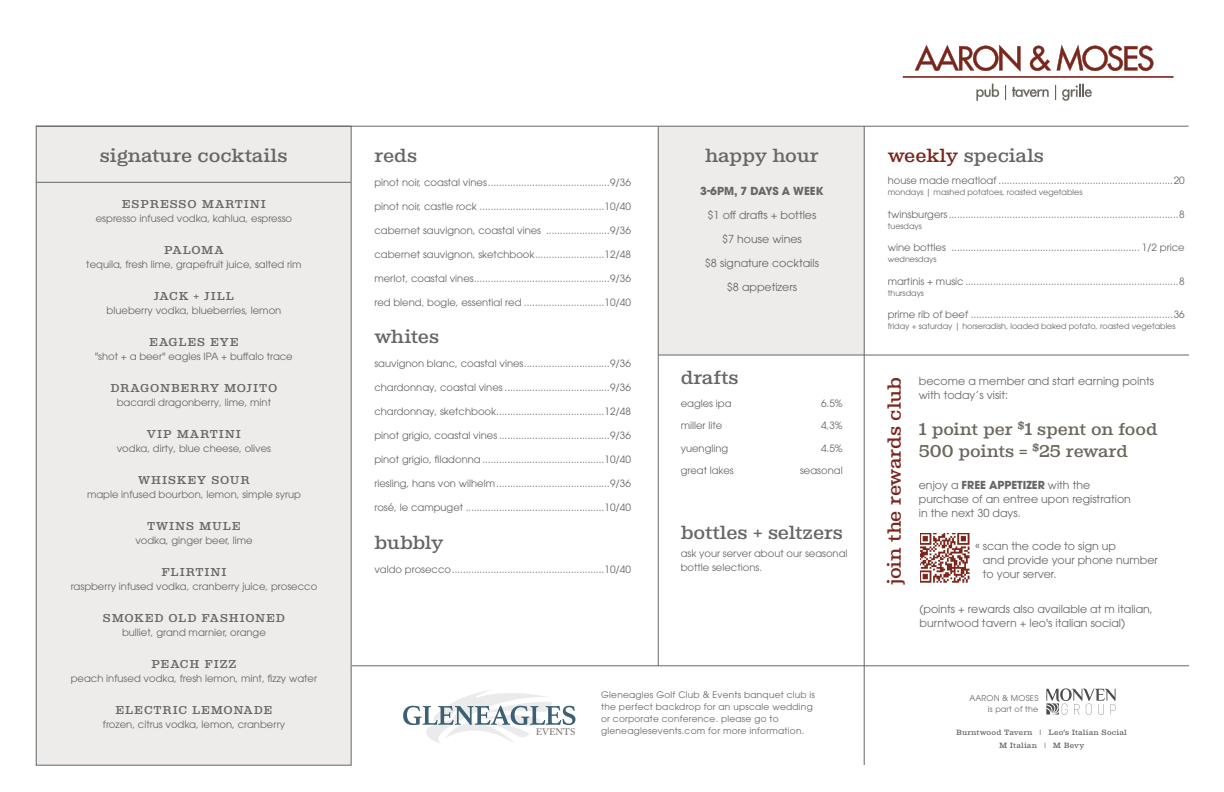
<style>
.page{position:relative;width:1224px;height:792px;background:#fff}
.page>*{position:absolute;margin:0;border:0;box-sizing:border-box;transform-origin:0 0}
.Category_Lower{font:500 20px "Albiona";color:#666}
.t1{font:500 20px "Albiona";color:#7a261c}
.Description{font:500 20px "Albiona";letter-spacing:-.02em;color:#666}
.Category_Lower-2{font:500 20px "Albiona";letter-spacing:-.02em;color:#666}
.Description-2{font:500 18px/22px "Albiona";color:#6b675e}
.Description-3{font:500 12px "Albiona";letter-spacing:.075em;color:#666}
.Description-4{font:11px/14px "ITC Avant Garde Pro";color:#666}
.Description-5{font:700 11px "ITC Avant Garde Pro";color:#666}
.Description-6{font:10px/14px "ITC Avant Garde Pro";color:#666}
.t2{font:600 9.5px "Adobe Caslon Pro";color:#6a655c}
.Item_Description{font:9px/12px "ITC Avant Garde Pro";letter-spacing:.025em;color:#666}
.Item_Description-2{font:8px "ITC Avant Garde Pro";color:#666}
.Item_Description-3{font:500 8px/13px "Albiona";letter-spacing:.025em;color:#666;text-align:center}
.Item_Description-4{font:8px/11px "ITC Avant Garde Pro";letter-spacing:.025em;color:#666;text-align:right}
.s1{color:#7a261c}
.s2{font-weight:700}
</style>
<div class="page">
<div style="left:658px;top:126px;width:206px;height:229px;background:#edecea"></div>
<div style="left:36px;top:126px;width:315px;height:639px;background:#edecea;border:1px solid #666"></div>
<hr style="left:36px;top:126px;width:1153px;height:1px;background:#666">
<hr style="left:864px;top:126px;width:1px;height:639px;background:#666">
<hr style="left:658px;top:355px;width:531px;height:1px;background:#666">
<hr style="left:352px;top:666px;width:837px;height:1px;background:#666">
<svg style="left:915px;top:45px;width:106px;height:27px"></svg>
<svg style="left:1030px;top:46px;width:21px;height:25px"></svg>
<svg style="left:1057px;top:45px;width:96px;height:26px"></svg>
<svg style="left:976px;top:84px;width:23px;height:17px"></svg>
<svg style="left:1005px;top:85px;width:1px;height:15px"></svg>
<svg style="left:1012px;top:87px;width:37px;height:10px"></svg>
<svg style="left:1055px;top:85px;width:1px;height:15px"></svg>
<svg style="left:1062px;top:84px;width:30px;height:17px"></svg>
<hr style="left:903px;top:76px;width:271px;height:2px;background:#7a271c">
<hr style="left:36px;top:182px;width:315px;height:1px;background:#666">
<hr style="left:658px;top:126px;width:1px;height:540px;background:#666">
<svg style="left:1046px;top:688px;width:70px;height:27px"></svg>
<svg style="left:403px;top:690px;width:172px;height:53px"></svg>
<img style="left:921px;top:533px;width:49px;height:50px">
<p class="Category_Lower" style="left:100px;top:144px;width:189px">signature cocktails</p>
<p class="Description-3" style="left:122px;top:197px;width:146px">ESPRESSO MARTINI</p>
<p class="Description-6" style="left:96px;top:211px;width:198px">espresso infused vodka, kahlua, espresso</p>
<p class="Description-3" style="left:164px;top:243px;width:61px">PALOMA</p>
<p class="Description-6" style="left:86px;top:257px;width:217px">tequila, fresh lime, grapefruit juice, salted rim</p>
<p class="Description-3" style="left:154px;top:289px;width:81px">JACK + JILL</p>
<p class="Description-6" style="left:107px;top:303px;width:176px">blueberry vodka, blueberries, lemon</p>
<p class="Description-3" style="left:149px;top:335px;width:91px">EAGLES EYE</p>
<p class="Description-6" style="left:95px;top:349px;width:199px">"shot + a beer" eagles IPA + buffalo trace</p>
<p class="Description-3" style="left:111px;top:381px;width:168px">DRAGONBERRY MOJITO</p>
<p class="Description-6" style="left:117px;top:395px;width:156px">bacardi dragonberry, lime, mint</p>
<p class="Description-3" style="left:147px;top:427px;width:96px">VIP MARTINI</p>
<p class="Description-6" style="left:117px;top:441px;width:156px">vodka, dirty, blue cheese, olives</p>
<p class="Description-3" style="left:138px;top:473px;width:113px">WHISKEY SOUR</p>
<p class="Description-6" style="left:87px;top:487px;width:215px">maple infused bourbon, lemon, simple syrup</p>
<p class="Description-3" style="left:147px;top:519px;width:95px">TWINS MULE</p>
<p class="Description-6" style="left:135px;top:533px;width:119px">vodka, ginger beer, lime</p>
<p class="Description-3" style="left:161px;top:565px;width:67px">FLIRTINI</p>
<p class="Description-6" style="left:71px;top:579px;width:248px">raspberry infused vodka, cranberry juice, prosecco</p>
<p class="Description-3" style="left:103px;top:611px;width:184px">SMOKED OLD FASHIONED</p>
<p class="Description-6" style="left:122px;top:625px;width:145px">bulliet, grand marnier, orange</p>
<p class="Description-3" style="left:151px;top:657px;width:86px">PEACH FIZZ</p>
<p class="Description-6" style="left:71px;top:671px;width:248px">peach infused vodka, fresh lemon, mint, fizzy water</p>
<p class="Description-3" style="left:116px;top:703px;width:158px">ELECTRIC LEMONADE</p>
<p class="Description-6" style="left:103px;top:717px;width:184px">frozen, citrus vodka, lemon, cranberry</p>
<p class="Description" style="left:374px;top:144px;width:44px">reds</p>
<p class="Description-6" style="left:374px;top:175px;width:258px">pinot noir, coastal vines............................................9/36</p>
<p class="Description-6" style="left:374px;top:199px;width:258px">pinot noir, castle rock .............................................10/40</p>
<p class="Description-6" style="left:374px;top:223px;width:258px">cabernet sauvignon, coastal vines .......................9/36</p>
<p class="Description-6" style="left:374px;top:247px;width:258px">cabernet sauvignon, sketchbook.........................12/48</p>
<p class="Description-6" style="left:374px;top:271px;width:258px">merlot, coastal vines.................................................9/36</p>
<p class="Description-6" style="left:374px;top:295px;width:258px">red blend, bogle, essential red .............................10/40</p>
<p class="Description" style="left:374px;top:325px;width:66px">whites</p>
<p class="Description-6" style="left:374px;top:356px;width:258px">sauvignon blanc, coastal vines...............................9/36</p>
<p class="Description-6" style="left:374px;top:380px;width:258px">chardonnay, coastal vines ......................................9/36</p>
<p class="Description-6" style="left:374px;top:404px;width:258px">chardonnay, sketchbook.......................................12/48</p>
<p class="Description-6" style="left:374px;top:428px;width:258px">pinot grigio, coastal vines ........................................9/36</p>
<p class="Description-6" style="left:374px;top:452px;width:258px">pinot grigio, filadonna ............................................10/40</p>
<p class="Description-6" style="left:374px;top:476px;width:258px">riesling, hans von wilhelm.........................................9/36</p>
<p class="Description-6" style="left:374px;top:500px;width:258px">rosé, le campuget ..................................................10/40</p>
<p class="Description" style="left:374px;top:531px;width:71px">bubbly</p>
<p class="Description-6" style="left:374px;top:562px;width:258px">valdo prosecco.......................................................10/40</p>
<p class="Category_Lower-2" style="left:705px;top:144px;width:115px">happy hour</p>
<p class="Description-5" style="left:700px;top:183px;width:125px">3-6PM, 7 DAYS A WEEK</p>
<p class="Description-4" style="left:707px;top:208px;width:110px">$1 off drafts + bottles</p>
<p class="Description-4" style="left:722px;top:232px;width:81px">$7 house wines</p>
<p class="Description-4" style="left:705px;top:256px;width:116px">$8 signature cocktails</p>
<p class="Description-4" style="left:727px;top:280px;width:72px">$8 appetizers</p>
<p class="Category_Lower" style="left:681px;top:366px;width:59px">drafts</p>
<p class="Description-6" style="left:681px;top:396px;width:52px">eagles ipa</p>
<p class="Description-6" style="left:821px;top:396px;width:23px">6.5%</p>
<p class="Description-6" style="left:681px;top:419px;width:43px">miller lite</p>
<p class="Description-6" style="left:821px;top:419px;width:23px">4,3%</p>
<p class="Description-6" style="left:681px;top:441px;width:49px">yuengling</p>
<p class="Description-6" style="left:821px;top:441px;width:23px">4.5%</p>
<p class="Description-6" style="left:681px;top:464px;width:55px">great lakes</p>
<p class="Description-6" style="left:800px;top:464px;width:44px">seasonal</p>
<p class="Category_Lower" style="left:681px;top:521px;width:164px">bottles + seltzers</p>
<p class="Description-6" style="left:681px;top:547px;width:168px">ask your server about our seasonal bottle selections.</p>
<p class="Item_Description" style="left:601px;top:689px;width:215px">Gleneagles Golf Club &amp; Events banquet club is the perfect backdrop for an upscale wedding or corporate conference. please go to</p>
<p class="t2" style="left:536px;top:726px;width:41px">EVENTS</p>
<p class="Item_Description" style="left:601px;top:725px;width:205px">gleneaglesevents.com for more information.</p>
<p class="Category_Lower" style="left:888px;top:144px;width:158px"><span class="s1">weekly</span> specials</p>
<p class="Description-6" style="left:888px;top:173px;width:299px">house made meatloaf ...............................................................20</p>
<p class="Item_Description-2" style="left:888px;top:187px;width:196px">mondays | mashed potatoes, roasted vegetables</p>
<p class="Description-6" style="left:888px;top:207px;width:299px">twinsburgers...................................................................................8</p>
<p class="Item_Description-2" style="left:888px;top:221px;width:36px">tuesdays</p>
<p class="Description-6" style="left:888px;top:241px;width:299px">wine bottles .................................................................... 1/2 price</p>
<p class="Item_Description-2" style="left:888px;top:254px;width:50px">wednesdays</p>
<p class="Description-6" style="left:888px;top:274px;width:299px">martinis + music .............................................................................8</p>
<p class="Item_Description-2" style="left:888px;top:288px;width:38px">thursdays</p>
<p class="Description-6" style="left:888px;top:308px;width:299px">prime rib of beef .........................................................................36</p>
<p class="Item_Description-2" style="left:888px;top:321px;width:289px">friday + saturday | horseradish, loaded baked potato, roasted vegetables</p>
<p class="t1" style="left:883px;top:585px;width:210px;rotate:-90deg">join the rewards club</p>
<p class="Description-4" style="left:919px;top:374px;width:237px">become a member and start earning points with today’s visit:</p>
<p class="Description-2" style="left:919px;top:418px;width:240px">1 point per <sup>$</sup>1 spent on food<br>500 points = <sup>$</sup>25 reward</p>
<p class="Description-4" style="left:919px;top:478px;width:214px">enjoy a <span class="s2">FREE APPETIZER</span> with the purchase of an entree upon registration in the next 30 days.</p>
<p class="Description-4" style="left:983px;top:539px;width:176px;text-indent:-8px">« scan the code to sign up<br>and provide your phone number to your server.</p>
<p class="Description-4" style="left:920px;top:601px;width:235px">(points + rewards also available at m italian, burntwood tavern + leo's italian social)</p>
<p class="Item_Description-4" style="left:969px;top:692px;width:71px">AARON &amp; MOSES is part of the</p>
<p class="Item_Description-3" style="left:956px;top:726px;width:172px">Burntwood Tavern | Leo’s Italian Social<br>M Italian | M Bevy</p>
</div>
